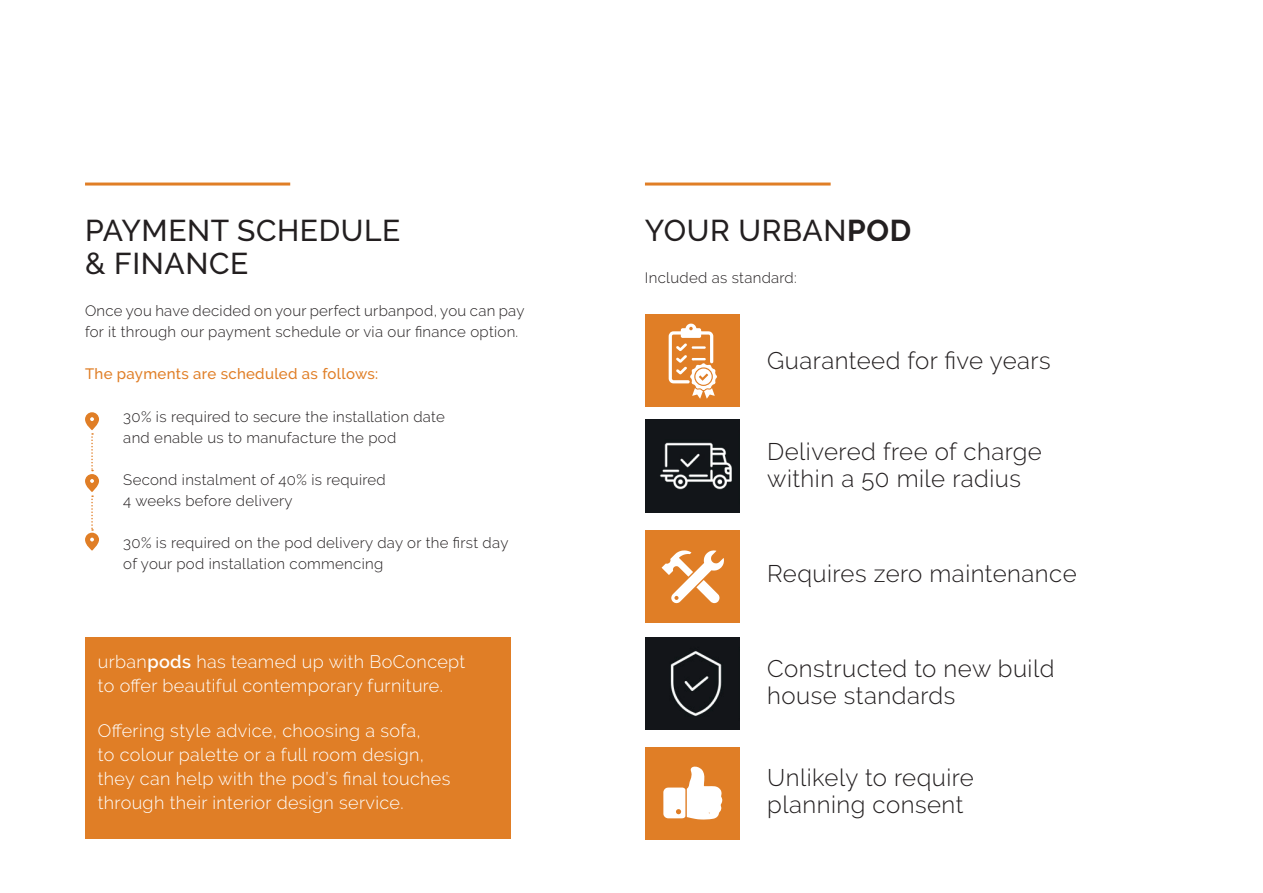
<style>
.page{position:relative;width:1263px;height:893px;background:#fff}
.page>*{position:absolute;margin:0;border:0;box-sizing:border-box;transform-origin:0 0}
.t1{font:500 30px/33px "Raleway";letter-spacing:.02em;color:#231f20}
.t2{font:300 24px/27px "Raleway";letter-spacing:.02em;color:#231f20}
.t3{font:300 18px/24px "Raleway";letter-spacing:.02em;color:#fff}
.t4{font:300 15px/21px "Raleway";letter-spacing:.02em;color:#231f20}
.t5{font:500 15px "Raleway";letter-spacing:.02em;color:#e07e26}
.s1{font-weight:600}
.s2{font-weight:700}
</style>
<div class="page">
<hr style="left:85px;top:183px;width:205px;height:3px;background:#e07e26">
<svg style="left:85px;top:412px;width:14px;height:18px"></svg>
<svg style="left:90px;top:417px;width:4px;height:4px"></svg>
<svg style="left:85px;top:474px;width:14px;height:18px"></svg>
<svg style="left:90px;top:479px;width:4px;height:4px"></svg>
<svg style="left:85px;top:533px;width:14px;height:18px"></svg>
<svg style="left:90px;top:538px;width:4px;height:3px"></svg>
<svg style="left:91px;top:433px;width:2px;height:38px"></svg>
<svg style="left:91px;top:495px;width:2px;height:36px"></svg>
<div style="left:85px;top:638px;width:425px;height:201px;background:#e07e26"></div>
<hr style="left:645px;top:183px;width:186px;height:3px;background:#e07e26">
<div style="left:646px;top:314px;width:94px;height:92px;background:#e07e26"></div>
<svg style="left:669px;top:323px;width:48px;height:76px"></svg>
<img style="left:646px;top:420px;width:94px;height:92px">
<div style="left:646px;top:531px;width:94px;height:92px;background:#e07e26"></div>
<svg style="left:662px;top:550px;width:62px;height:53px"></svg>
<img style="left:646px;top:638px;width:94px;height:92px">
<div style="left:646px;top:747px;width:94px;height:92px;background:#e07e26"></div>
<svg style="left:663px;top:766px;width:60px;height:54px"></svg>
<h1 class="t1" style="left:85px;top:214px;width:317px">PAYMENT SCHEDULE &amp; FINANCE</h1>
<p class="t4" style="left:85px;top:300px;width:441px">Once you have decided on your perfect urbanpod, you can pay for it through our payment schedule or via our finance option.</p>
<p class="t5" style="left:85px;top:365px;width:295px">The payments are scheduled as follows:</p>
<p class="t4" style="left:123px;top:406px;width:323px">30% is required to secure the installation date and enable us to manufacture the pod</p>
<p class="t4" style="left:123px;top:469px;width:264px">Second instalment of 40% is required<br>4 weeks before delivery</p>
<p class="t4" style="left:123px;top:532px;width:387px">30% is required on the pod delivery day or the first day of your pod installation commencing</p>
<p class="t3" style="left:98px;top:649px;width:369px">urban<span class="s1">pods</span> has teamed up with BoConcept to offer beautiful contemporary furniture.</p>
<p class="t3" style="left:98px;top:718px;width:354px">Offering style advice, choosing a sofa,<br>to colour palette or a full room design, they can help with the pod’s final touches through their interior design service.</p>
<h1 class="t1" style="left:645px;top:214px;width:268px">YOUR URBAN<span class="s2">POD</span></h1>
<p class="t4" style="left:645px;top:267px;width:153px">Included as standard:</p>
<h2 class="t2" style="left:767px;top:347px;width:285px">Guaranteed for five years</h2>
<h2 class="t2" style="left:767px;top:438px;width:276px">Delivered free of charge within a 50 mile radius</h2>
<h2 class="t2" style="left:767px;top:560px;width:311px">Requires zero maintenance</h2>
<h2 class="t2" style="left:767px;top:655px;width:289px">Constructed to new build house standards</h2>
<h2 class="t2" style="left:767px;top:764px;width:208px">Unlikely to require planning consent</h2>
</div>
